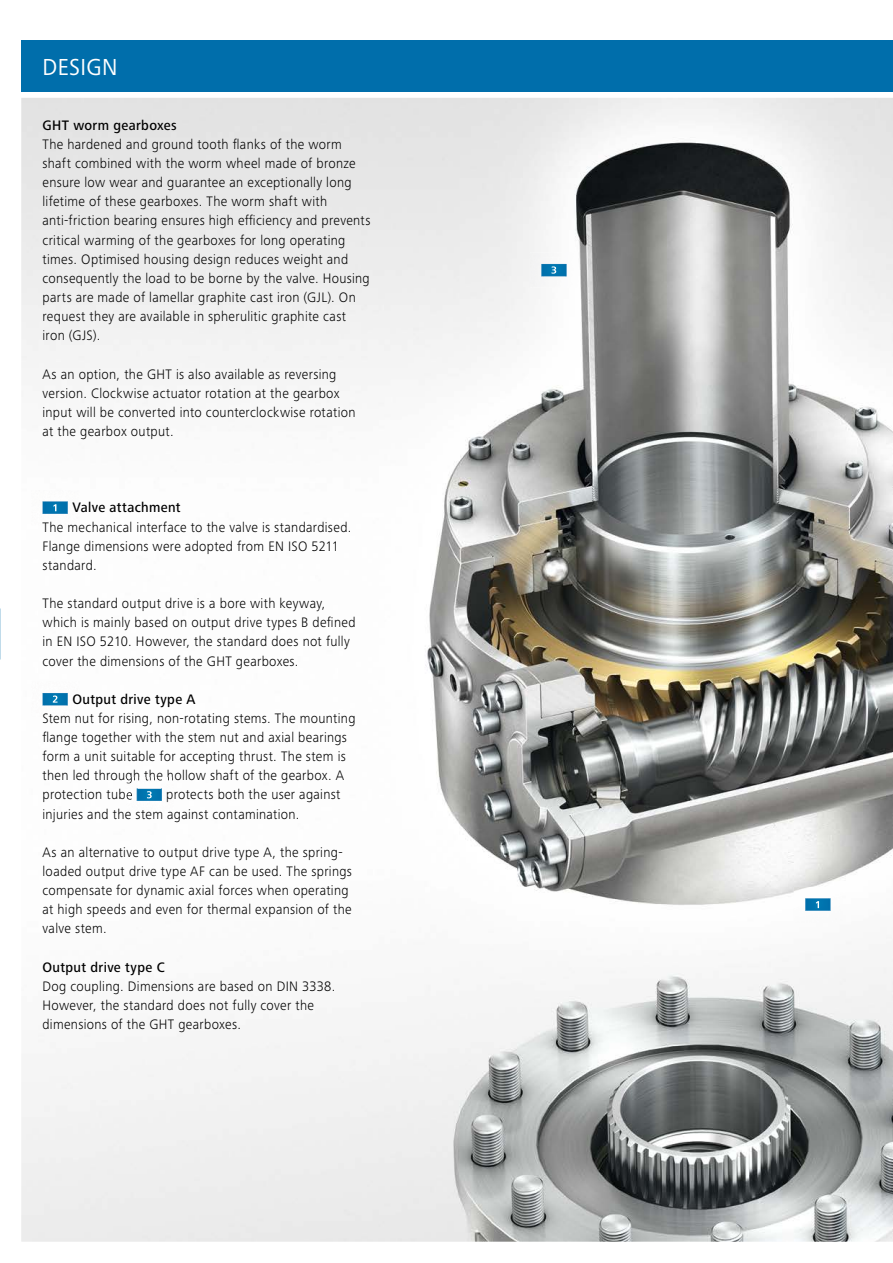
<style>
.page{position:relative;width:893px;height:1263px;background:#fff}
.page>*{position:absolute;margin:0;border:0;box-sizing:border-box;transform-origin:0 0}
.t1{font:24px "Frutiger Next LTW1 G";letter-spacing:.015em;color:#fff;scale:.95 1}
.t2{font:300 14.25px/19.2px "Frutiger Next LTW1 G";letter-spacing:.025em;color:#000;scale:.95 1}
.t3{font:500 14.25px "Frutiger Next LTW1 G";letter-spacing:.03em;color:#000;scale:.95 1}
.s1{font-weight:700;font-size:10.5px;color:#fff}
.s2{font-weight:500}
</style>
<div class="page">
<img style="left:21px;top:98px;width:872px;height:1144px">
<img style="left:794px;top:887px;width:48px;height:35px">
<img style="left:808px;top:892px;width:21px;height:25px">
<img style="left:830px;top:898px;width:1px;height:13px">
<svg style="left:805px;top:898px;width:25px;height:13px"></svg>
<img style="left:808px;top:898px;width:21px;height:13px">
<img style="left:530px;top:252px;width:48px;height:36px">
<img style="left:543px;top:258px;width:22px;height:24px">
<img style="left:566px;top:264px;width:1px;height:12px">
<svg style="left:541px;top:264px;width:25px;height:12px"></svg>
<img style="left:889px;top:1022px;width:4px;height:35px">
<img style="left:31px;top:490px;width:48px;height:35px">
<img style="left:45px;top:495px;width:21px;height:25px">
<svg style="left:43px;top:502px;width:25px;height:12px"></svg>
<img style="left:45px;top:501px;width:21px;height:13px">
<img style="left:31px;top:681px;width:48px;height:36px">
<img style="left:44px;top:687px;width:23px;height:25px">
<svg style="left:43px;top:693px;width:25px;height:12px"></svg>
<img style="left:125px;top:783px;width:49px;height:29px">
<img style="left:125px;top:777px;width:49px;height:6px">
<img style="left:139px;top:783px;width:22px;height:5px">
<svg style="left:139px;top:782px;width:22px;height:1px"></svg>
<img style="left:139px;top:802px;width:22px;height:5px">
<img style="left:137px;top:788px;width:25px;height:1px">
<svg style="left:125px;top:789px;width:37px;height:13px"></svg>
<img style="left:139px;top:789px;width:22px;height:12px">
<div style="left:21px;top:40px;width:872px;height:51px;background:#006eab"></div>
<h1 class="t1" style="left:43px;top:53px;width:80px">DESIGN</h1>
<p class="t3" style="left:43px;top:117px;width:143px">GHT worm gearboxes</p>
<p class="t2" style="left:43px;top:134px;width:347px">The hardened and ground tooth flanks of the worm shaft combined with the worm wheel made of bronze ensure low wear and guarantee an exceptionally long lifetime of these gearboxes. The worm shaft with anti-friction bearing ensures high efficiency and prevents critical warming of the gearboxes for long operating times. Optimised housing design reduces weight and consequently the load to be borne by the valve. Housing parts are made of lamellar graphite cast iron (GJL). On request they are available in spherulitic graphite cast iron (GJS).</p>
<p class="t2" style="left:43px;top:364px;width:331px">As an option, the GHT is also available as reversing version. Clockwise actuator rotation at the gearbox input will be converted into counterclockwise rotation at the gearbox output.</p>
<p class="t2" style="left:43px;top:498px;width:327px;text-indent:10px"><span class="s1">1</span> <span class="s2">Valve attachment<br></span>The mechanical interface to the valve is standardised.<br>Flange dimensions were adopted from EN ISO 5211 standard.</p>
<p class="t2" style="left:43px;top:594px;width:331px">The standard output drive is a bore with keyway, which is mainly based on output drive types B defined in EN ISO 5210. However, the standard does not fully cover the dimensions of the GHT gearboxes.</p>
<p class="t2" style="left:43px;top:689px;width:331px;text-indent:10px"><span class="s1">2</span> <span class="s2">Output drive type A<br></span>Stem nut for rising, non-rotating stems. The mounting flange together with the stem nut and axial bearings form a unit suitable for accepting thrust. The stem is then led through the hollow shaft of the gearbox. A protection tube <span class="s1">3</span> protects both the user against injuries and the stem against contamination.</p>
<p class="t2" style="left:43px;top:842px;width:327px">As an alternative to output drive type A, the spring&shy;loaded output drive type AF can be used. The springs compensate for dynamic axial forces when operating at high speeds and even for thermal expansion of the valve stem.</p>
<p class="t3" style="left:43px;top:959px;width:130px">Output drive type C</p>
<p class="t2" style="left:43px;top:976px;width:310px">Dog coupling. Dimensions are based on DIN 3338.<br>However, the standard does not fully cover the dimensions of the GHT gearboxes.</p>
</div>
